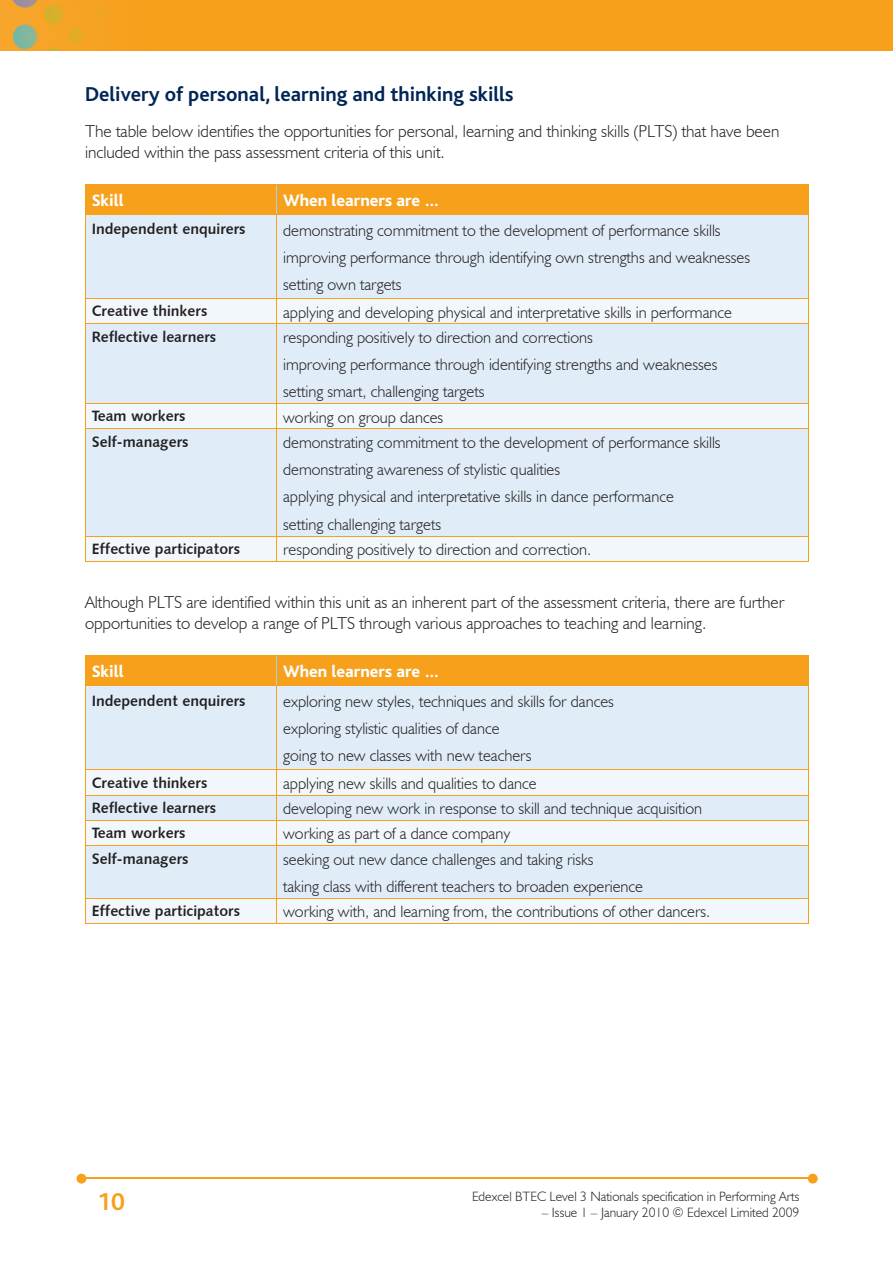
<style>
.page{position:relative;width:893px;height:1263px;background:#fff}
.page>*{position:absolute;margin:0;border:0;box-sizing:border-box;transform-origin:0 0}
.t1{font:700 25.5px "Bliss";color:#f6a01b}
.t2{font:700 21px "Bliss";color:#002556}
.t3{font:300 17.25px/21px "Humanist 521 BT";color:#231f20}
.t4{font:800 17.25px "Bliss";color:#fff}
.t5{font:300 16.5px/27.3px "Humanist 521 BT";color:#231f20}
.t6{font:15px "Humanist 531 BT Bold A";color:#231f20}
.t7{font:300 13.5px "Humanist 521 BT";color:#231f20}
</style>
<div class="page">
<img style="left:0;top:0;width:893px;height:51px">
<hr style="left:82px;top:1178px;width:728px;height:1px;background:#f6a01b">
<svg style="left:808px;top:1174px;width:10px;height:9px"></svg>
<svg style="left:77px;top:1174px;width:9px;height:9px"></svg>
<div style="left:86px;top:215px;width:722px;height:83px;background:#e0edf8"></div>
<svg style="left:86px;top:299px;width:722px;height:262px;fill:#e0edf8"></svg>
<div style="left:85px;top:185px;width:724px;height:29px;background:#f6a01b"></div>
<hr style="left:85px;top:184px;width:192px;height:1px;background:#f6a01b">
<hr style="left:277px;top:184px;width:532px;height:1px;background:#f6a01b">
<hr style="left:85px;top:215px;width:1px;height:83px;background:#f6a01b">
<hr style="left:85px;top:214px;width:192px;height:1px;background:#f6a01b">
<hr style="left:276px;top:215px;width:1px;height:83px;background:#f6a01b">
<hr style="left:808px;top:215px;width:1px;height:83px;background:#f6a01b">
<hr style="left:277px;top:214px;width:532px;height:1px;background:#f6a01b">
<svg style="left:85px;top:299px;width:1px;height:24px"></svg>
<hr style="left:85px;top:298px;width:192px;height:1px;background:#f6a01b">
<svg style="left:276px;top:299px;width:1px;height:24px"></svg>
<svg style="left:808px;top:299px;width:1px;height:24px"></svg>
<hr style="left:277px;top:298px;width:532px;height:1px;background:#f6a01b">
<hr style="left:85px;top:324px;width:1px;height:79px;background:#f6a01b">
<hr style="left:85px;top:323px;width:192px;height:1px;background:#f6a01b">
<hr style="left:276px;top:324px;width:1px;height:79px;background:#f6a01b">
<hr style="left:808px;top:324px;width:1px;height:79px;background:#f6a01b">
<hr style="left:277px;top:323px;width:532px;height:1px;background:#f6a01b">
<svg style="left:85px;top:404px;width:1px;height:25px"></svg>
<hr style="left:85px;top:403px;width:192px;height:1px;background:#f6a01b">
<svg style="left:276px;top:404px;width:1px;height:25px"></svg>
<svg style="left:808px;top:404px;width:1px;height:25px"></svg>
<hr style="left:277px;top:403px;width:532px;height:1px;background:#f6a01b">
<hr style="left:85px;top:429px;width:1px;height:107px;background:#f6a01b">
<hr style="left:85px;top:429px;width:192px;height:1px;background:#f6a01b">
<hr style="left:276px;top:429px;width:1px;height:107px;background:#f6a01b">
<hr style="left:808px;top:429px;width:1px;height:107px;background:#f6a01b">
<hr style="left:277px;top:429px;width:532px;height:1px;background:#f6a01b">
<hr style="left:85px;top:561px;width:192px;height:1px;background:#f6a01b">
<svg style="left:85px;top:537px;width:1px;height:24px"></svg>
<hr style="left:85px;top:536px;width:192px;height:1px;background:#f6a01b">
<hr style="left:277px;top:561px;width:532px;height:1px;background:#f6a01b">
<svg style="left:276px;top:537px;width:1px;height:24px"></svg>
<svg style="left:808px;top:537px;width:1px;height:24px"></svg>
<hr style="left:277px;top:536px;width:532px;height:1px;background:#f6a01b">
<div style="left:86px;top:686px;width:722px;height:83px;background:#e0edf8"></div>
<svg style="left:86px;top:770px;width:722px;height:153px;fill:#e0edf8"></svg>
<div style="left:85px;top:656px;width:724px;height:29px;background:#f6a01b"></div>
<hr style="left:85px;top:655px;width:192px;height:1px;background:#f6a01b">
<hr style="left:277px;top:655px;width:532px;height:1px;background:#f6a01b">
<hr style="left:85px;top:686px;width:1px;height:83px;background:#f6a01b">
<hr style="left:85px;top:685px;width:192px;height:1px;background:#f6a01b">
<hr style="left:276px;top:686px;width:1px;height:83px;background:#f6a01b">
<hr style="left:808px;top:686px;width:1px;height:83px;background:#f6a01b">
<hr style="left:277px;top:685px;width:532px;height:1px;background:#f6a01b">
<hr style="left:85px;top:769px;width:192px;height:1px;background:#f6a01b">
<hr style="left:277px;top:769px;width:532px;height:1px;background:#f6a01b">
<hr style="left:85px;top:795px;width:192px;height:1px;background:#f6a01b">
<hr style="left:277px;top:795px;width:532px;height:1px;background:#f6a01b">
<svg style="left:85px;top:770px;width:1px;height:75px"></svg>
<hr style="left:85px;top:820px;width:192px;height:1px;background:#f6a01b">
<svg style="left:276px;top:770px;width:1px;height:75px"></svg>
<svg style="left:808px;top:770px;width:1px;height:75px"></svg>
<hr style="left:277px;top:820px;width:532px;height:1px;background:#f6a01b">
<hr style="left:85px;top:846px;width:1px;height:52px;background:#f6a01b">
<hr style="left:85px;top:845px;width:192px;height:1px;background:#f6a01b">
<hr style="left:276px;top:846px;width:1px;height:52px;background:#f6a01b">
<hr style="left:808px;top:846px;width:1px;height:52px;background:#f6a01b">
<hr style="left:277px;top:845px;width:532px;height:1px;background:#f6a01b">
<hr style="left:85px;top:923px;width:192px;height:1px;background:#f6a01b">
<svg style="left:85px;top:899px;width:1px;height:24px"></svg>
<hr style="left:85px;top:898px;width:192px;height:1px;background:#f6a01b">
<hr style="left:277px;top:923px;width:532px;height:1px;background:#f6a01b">
<svg style="left:276px;top:899px;width:1px;height:24px"></svg>
<svg style="left:808px;top:899px;width:1px;height:24px"></svg>
<hr style="left:277px;top:898px;width:532px;height:1px;background:#f6a01b">
<p class="t2" style="left:85px;top:83px;width:430px">Delivery of personal, learning and thinking skills</p>
<p class="t3" style="left:85px;top:120px;width:696px">The table below identifies the opportunities for personal, learning and thinking skills (PLTS) that have been included within the pass assessment criteria of this unit.</p>
<p class="t4" style="left:92px;top:191px;width:33px">Skill</p>
<p class="t4" style="left:283px;top:191px;width:158px">When learners are …</p>
<p class="t6" style="left:92px;top:220px;width:155px">Independent enquirers</p>
<p class="t5" style="left:283px;top:216px;width:468px">demonstrating commitment to the development of performance skills improving performance through identifying own strengths and weaknesses setting own targets</p>
<p class="t6" style="left:92px;top:302px;width:117px">Creative thinkers</p>
<p class="t5" style="left:283px;top:298px;width:450px">applying and developing physical and interpretative skills in performance</p>
<p class="t6" style="left:92px;top:327px;width:126px">Reflective learners</p>
<p class="t5" style="left:283px;top:323px;width:436px">responding positively to direction and corrections<br>improving performance through identifying strengths and weaknesses setting smart, challenging targets</p>
<p class="t6" style="left:92px;top:407px;width:95px">Team workers</p>
<p class="t5" style="left:283px;top:403px;width:162px">working on group dances</p>
<p class="t6" style="left:92px;top:432px;width:98px">Self-managers</p>
<p class="t5" style="left:283px;top:428px;width:439px">demonstrating commitment to the development of performance skills demonstrating awareness of stylistic qualities<br>applying physical and interpretative skills in dance performance<br>setting challenging targets</p>
<p class="t6" style="left:92px;top:539px;width:150px">Effective participators</p>
<p class="t5" style="left:283px;top:535px;width:310px">responding positively to direction and correction.</p>
<p class="t3" style="left:85px;top:592px;width:701px">Although PLTS are identified within this unit as an inherent part of the assessment criteria, there are further opportunities to develop a range of PLTS through various approaches to teaching and learning.</p>
<p class="t4" style="left:92px;top:663px;width:33px">Skill</p>
<p class="t4" style="left:283px;top:663px;width:158px">When learners are …</p>
<p class="t6" style="left:92px;top:691px;width:155px">Independent enquirers</p>
<p class="t5" style="left:283px;top:687px;width:332px">exploring new styles, techniques and skills for dances exploring stylistic qualities of dance<br>going to new classes with new teachers</p>
<p class="t6" style="left:92px;top:773px;width:117px">Creative thinkers</p>
<p class="t5" style="left:283px;top:769px;width:255px">applying new skills and qualities to dance</p>
<p class="t6" style="left:92px;top:798px;width:126px">Reflective learners</p>
<p class="t5" style="left:283px;top:794px;width:421px">developing new work in response to skill and technique acquisition</p>
<p class="t6" style="left:92px;top:824px;width:95px">Team workers</p>
<p class="t5" style="left:283px;top:820px;width:229px">working as part of a dance company</p>
<p class="t6" style="left:92px;top:849px;width:98px">Self-managers</p>
<p class="t5" style="left:283px;top:845px;width:361px">seeking out new dance challenges and taking risks<br>taking class with different teachers to broaden experience</p>
<p class="t6" style="left:92px;top:902px;width:150px">Effective participators</p>
<p class="t5" style="left:283px;top:898px;width:429px">working with, and learning from, the contributions of other dancers.</p>
<h1 class="t1" style="left:97px;top:1189px;width:29px">10</h1>
<p class="t7" style="left:472px;top:1188px;width:329px">Edexcel BTEC Level 3 Nationals specification in Performing Arts</p>
<p class="t7" style="left:542px;top:1204px;width:259px">– Issue 1 – January 2010 © Edexcel Limited 2009</p>
</div>
